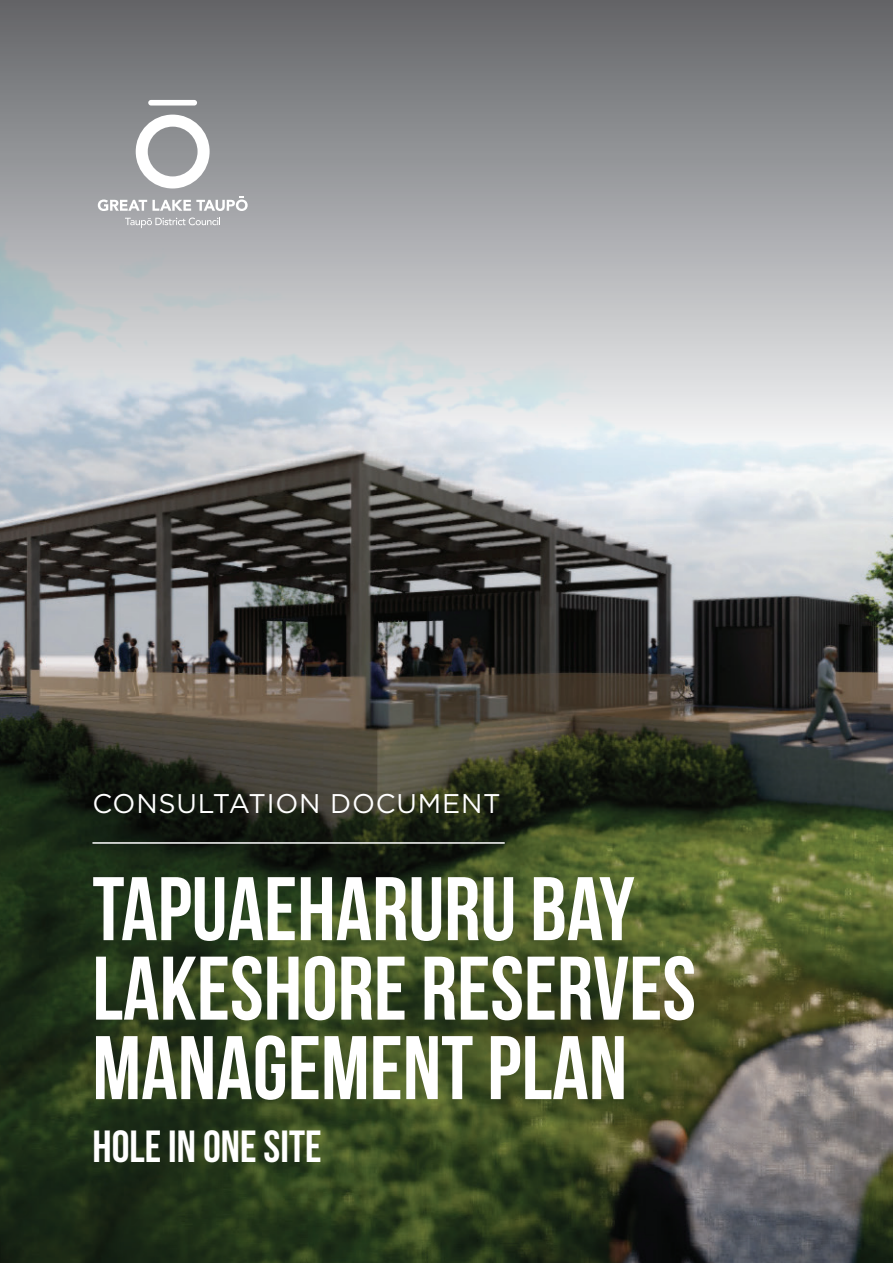
<style>
.page{position:relative;width:893px;height:1263px;background:#fff}
.page>*{position:absolute;margin:0;border:0;box-sizing:border-box;transform-origin:0 0}
.t1{font:700 90px/79.5px "Bebas Neue";color:#fff}
.t2{font:45px "Bebas Neue";color:#fff}
.t3{font:27px "Gotham";letter-spacing:.03em;color:#fff}
</style>
<div class="page">
<img style="left:0;top:529px;width:893px;height:734px">
<svg style="left:0;top:0;width:893px;height:529px;background:#a7aaae"></svg>
<hr style="left:92px;top:842px;width:413px;height:2px;background:#fff">
<svg style="left:98px;top:196px;width:150px;height:15px"></svg>
<svg style="left:125px;top:217px;width:95px;height:11px"></svg>
<svg style="left:136px;top:115px;width:74px;height:73px"></svg>
<div style="left:148px;top:100px;width:49px;height:6px;background:#fff;border-radius:3px"></div>
<p class="t3" style="left:92px;top:786px;width:410px">CONSULTATION DOCUMENT</p>
<p class="t1" style="left:92px;top:868px;width:605px">TAPUAEHARURU BAY<br>LAKESHORE RESERVES<br>MANAGEMENT PLAN</p>
<p class="t2" style="left:92px;top:1121px;width:231px">HOLE IN ONE SITE</p>
</div>
